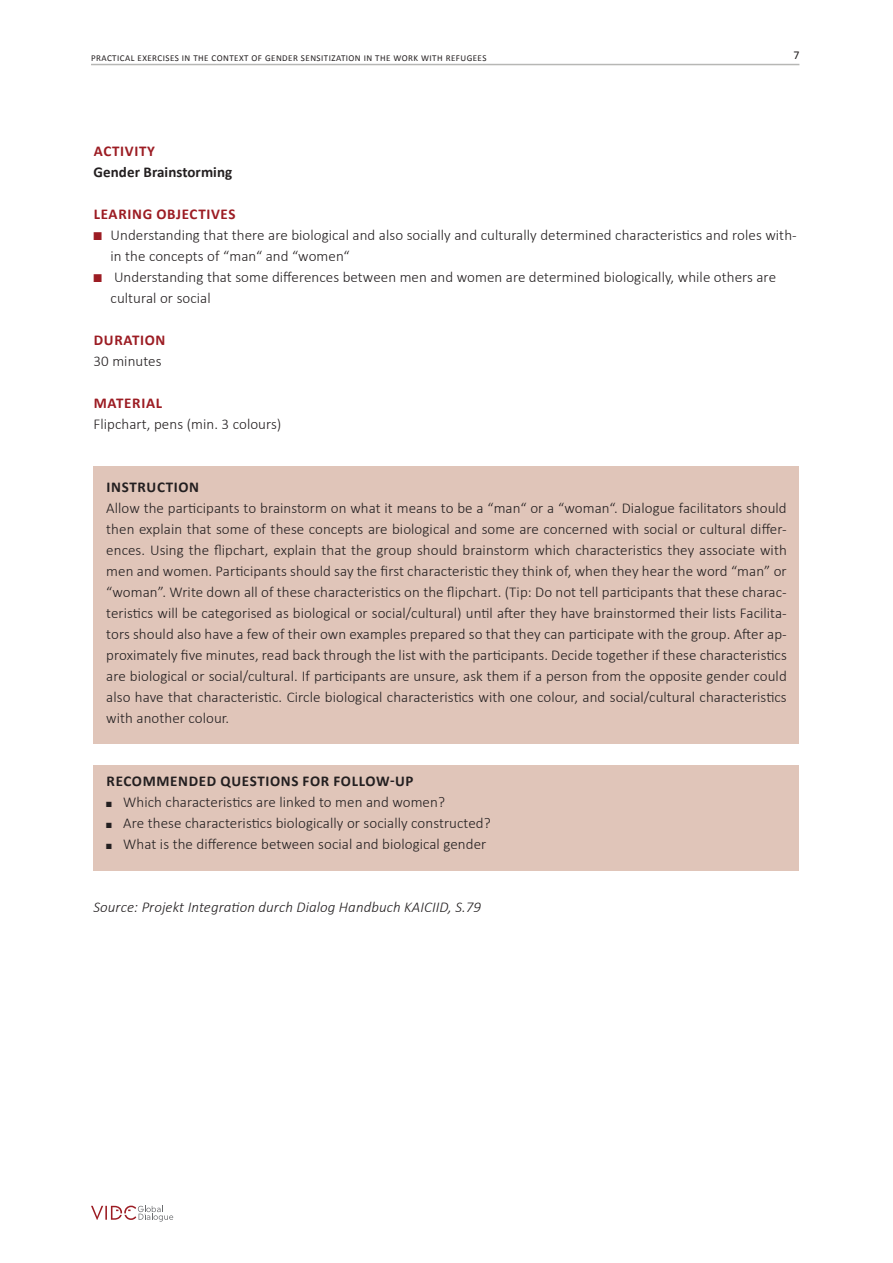
<style>
.page{position:relative;width:893px;height:1263px;background:#fff}
.page>*{position:absolute;margin:0;border:0;box-sizing:border-box;transform-origin:0 0}
.Fliess-OHNE{font:300 15px/21px "Calibri";letter-spacing:.005em;color:#231f20}
.Fliess-OHNE-2{font:italic 300 15px "Calibri";letter-spacing:.005em;color:#231f20}
.ZIEL_ETC{font:700 15px "Calibri";letter-spacing:.045em;color:#231f20}
.ZIEL_ETC-2{font:700 15px "Calibri";letter-spacing:.045em;color:#9c1c23}
.Fliess-OHNE-3{font:700 15px "Calibri";letter-spacing:.005em;color:#231f20}
.t1{font:12px "Calibri";color:#231f20}
.t2{font:9px "Calibri";letter-spacing:.05em;color:#231f20}
.s1{color:#9c1c23}
</style>
<div class="page">
<hr style="left:91px;top:64px;width:708px;height:1px;background:#b7b7b5">
<svg style="left:91px;top:1205px;width:82px;height:16px"></svg>
<div style="left:94px;top:467px;width:705px;height:277px;background:#e0c5b9"></div>
<div style="left:94px;top:765px;width:705px;height:105px;background:#e0c5b9"></div>
<p class="t2" style="left:91px;top:52px;width:397px">PRACTICAL EXERCISES IN THE CONTEXT OF GENDER SENSITIZATION IN THE WORK WITH REFUGEES</p>
<p class="t1" style="left:793px;top:48px;width:8px">7</p>
<p class="ZIEL_ETC-2" style="left:94px;top:142px;width:63px">ACTIVITY</p>
<p class="Fliess-OHNE-3" style="left:94px;top:163px;width:140px">Gender Brainstorming</p>
<p class="ZIEL_ETC-2" style="left:94px;top:205px;width:143px">LEARING OBJECTIVES</p>
<p class="Fliess-OHNE" style="left:111px;top:224px;width:688px;text-indent:-17px"><span class="s1">■</span> Understanding that there are biological and also socially and culturally determined characteristics and roles with&shy;in the concepts of “man“ and “women“</p>
<p class="Fliess-OHNE" style="left:111px;top:266px;width:667px;text-indent:-17px"><span class="s1">■</span> Understanding that some differences between men and women are determined biologically, while others are cultural or social</p>
<p class="ZIEL_ETC-2" style="left:94px;top:331px;width:73px">DURATION</p>
<p class="Fliess-OHNE" style="left:94px;top:350px;width:70px">30 minutes</p>
<p class="ZIEL_ETC-2" style="left:94px;top:394px;width:70px">MATERIAL</p>
<p class="Fliess-OHNE" style="left:94px;top:413px;width:189px">Flipchart, pens (min. 3 colours)</p>
<p class="ZIEL_ETC" style="left:107px;top:478px;width:94px">INSTRUCTION</p>
<p class="Fliess-OHNE" style="left:106px;top:497px;width:682px;text-align:justify">Allow the participants to brainstorm on what it means to be a “man“ or a “woman“. Dialogue facilitators should then explain that some of these concepts are biological and some are concerned with social or cultural differ&shy;ences. Using the flipchart, explain that the group should brainstorm which characteristics they associate with men and women. Participants should say the first characteristic they think of, when they hear the word “man” or “woman”. Write down all of these characteristics on the flipchart. (Tip: Do not tell participants that these charac&shy;teristics will be categorised as biological or social/cultural) until after they have brainstormed their lists Facilita&shy;tors should also have a few of their own examples prepared so that they can participate with the group. After ap&shy;proximately five minutes, read back through the list with the participants. Decide together if these characteristics are biological or social/cultural. If participants are unsure, ask them if a person from the opposite gender could also have that characteristic. Circle biological characteristics with one colour, and social/cultural characteristics with another colour.</p>
<p class="ZIEL_ETC" style="left:107px;top:772px;width:308px">RECOMMENDED QUESTIONS FOR FOLLOW-UP</p>
<p class="Fliess-OHNE" style="left:106px;top:791px;width:340px">■ Which characteristics are linked to men and women?</p>
<p class="Fliess-OHNE" style="left:106px;top:812px;width:386px">■ Are these characteristics biologically or socially constructed?</p>
<p class="Fliess-OHNE" style="left:106px;top:833px;width:382px">■ What is the difference between social and biological gender</p>
<p class="Fliess-OHNE-2" style="left:94px;top:898px;width:389px">Source: Projekt Integration durch Dialog Handbuch KAICIID, S.79</p>
</div>
